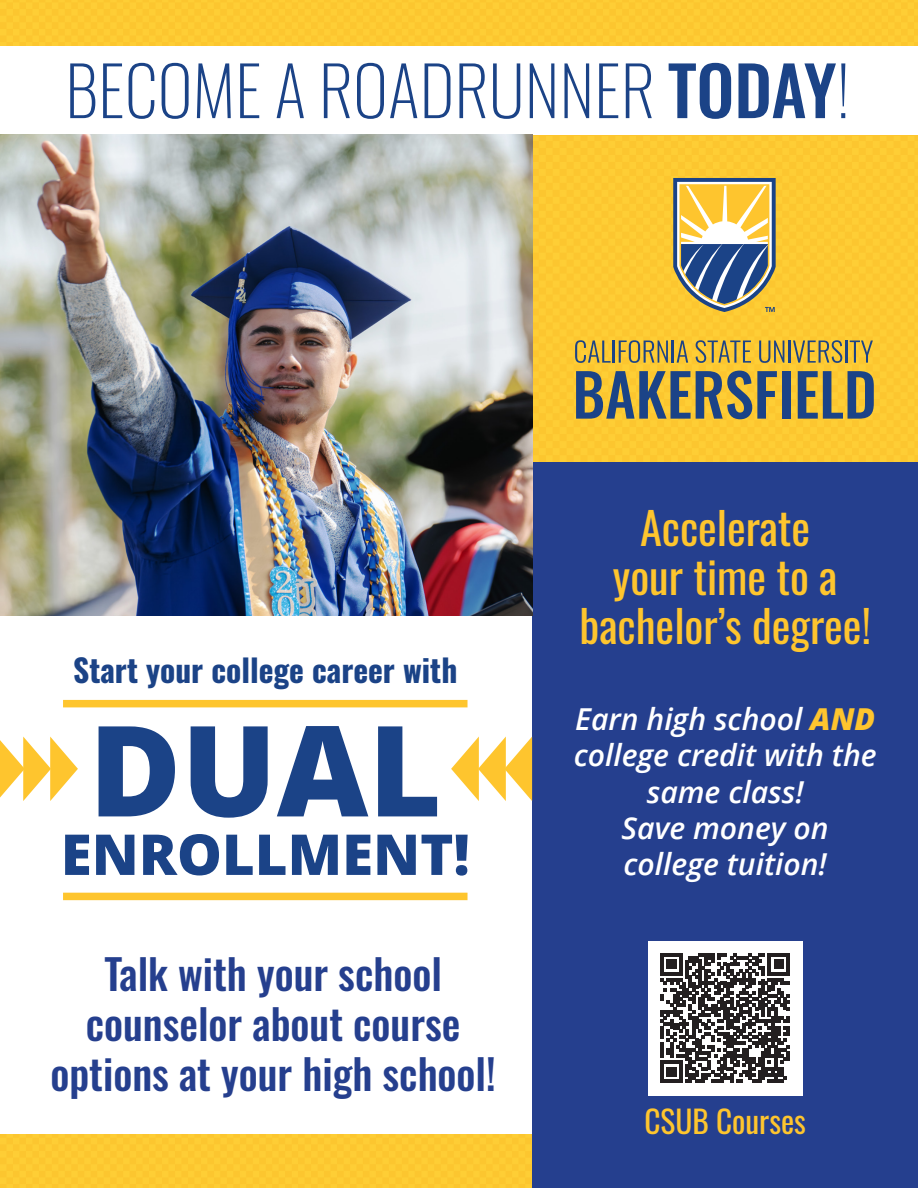
<style>
.page{position:relative;width:918px;height:1188px;background:#fff}
.page>*{position:absolute;margin:0;border:0;box-sizing:border-box;transform-origin:0 0}
.t1{font:800 126.15px "Open Sans";color:#1b4387}
.t2{font:200 67.5px "Oswald";color:#1b4387}
.t3{font:800 56.4px "Open Sans";color:#1b4387}
.t4{font:44.55px "Oswald";color:#fec52e}
.t5{font:500 41.7px "Oswald";color:#253f8e}
.t6{font:700 31.5px "Oswald";color:#1b4387}
.t7{font:31.35px "Oswald";color:#fec52e}
.t8{font:italic 600 30.15px/36.3px "Open Sans";color:#fff;text-align:center}
.s1{font-weight:500}
.s2{font-weight:800;color:#fec52e}
</style>
<div class="page">
<div style="left:0;top:1134px;width:532px;height:54px;background:#fdc931"></div>
<div style="left:533px;top:137px;width:385px;height:326px;background:#fdc932"></div>
<div style="left:532px;top:463px;width:386px;height:725px;background:#253f8e"></div>
<div style="left:648px;top:941px;width:155px;height:154px;background:#fff"></div>
<svg style="left:660px;top:953px;width:130px;height:130px"></svg>
<img style="left:0;top:135px;width:532px;height:481px">
<div style="left:63px;top:893px;width:405px;height:7px;background:#fec52e"></div>
<div style="left:63px;top:700px;width:405px;height:7px;background:#fec52e"></div>
<div style="left:0;top:0;width:918px;height:45px;background:#fdc932"></div>
<svg style="left:0;top:737px;width:78px;height:64px"></svg>
<svg style="left:451px;top:737px;width:81px;height:64px"></svg>
<svg style="left:575px;top:340px;width:36px;height:23px"></svg>
<hr style="left:613px;top:341px;width:2px;height:22px;background:#1b4387">
<svg style="left:619px;top:340px;width:49px;height:23px"></svg>
<hr style="left:672px;top:341px;width:2px;height:22px;background:#1b4387">
<svg style="left:677px;top:341px;width:11px;height:22px"></svg>
<svg style="left:696px;top:340px;width:55px;height:23px"></svg>
<svg style="left:759px;top:341px;width:25px;height:22px"></svg>
<hr style="left:788px;top:341px;width:2px;height:22px;background:#1b4387">
<svg style="left:793px;top:340px;width:49px;height:23px"></svg>
<hr style="left:845px;top:341px;width:2px;height:22px;background:#1b4387">
<svg style="left:850px;top:341px;width:23px;height:22px"></svg>
<svg style="left:576px;top:371px;width:201px;height:48px;background:#84815e"></svg>
<div style="left:782px;top:371px;width:8px;height:48px;background:#1b4387"></div>
<svg style="left:798px;top:371px;width:76px;height:48px;background:#84815f"></svg>
<svg style="left:673px;top:178px;width:103px;height:134px"></svg>
<p class="t2" style="left:65px;top:31px;width:786px">BECOME A ROADRUNNER <span class="s1">TODAY</span>!</p>
<p class="t6" style="left:73px;top:654px;width:386px">Start your college career with</p>
<p class="t1" style="left:89px;top:675px;width:354px">DUAL</p>
<p class="t3" style="left:61px;top:812px;width:411px">ENROLLMENT!</p>
<p class="t5" style="left:104px;top:952px;width:339px">Talk with your school</p>
<p class="t5" style="left:86px;top:1002px;width:376px">counselor about course</p>
<p class="t5" style="left:50px;top:1052px;width:447px">options at your high school!</p>
<p class="t4" style="left:640px;top:488px;width:172px">Accelerate</p>
<p class="t4" style="left:613px;top:537px;width:226px">your time to a</p>
<p class="t4" style="left:579px;top:587px;width:293px">bachelor’s degree!</p>
<p class="t8" style="left:574px;top:700px;width:305px">Earn high school <span class="s2">AND </span>college credit with the same class!</p>
<p class="t8" style="left:622px;top:809px;width:209px">Save money on</p>
<p class="t8" style="left:624px;top:845px;width:205px">college tuition!</p>
<p class="t7" style="left:644px;top:1093px;width:163px">CSUB Courses</p>
</div>
